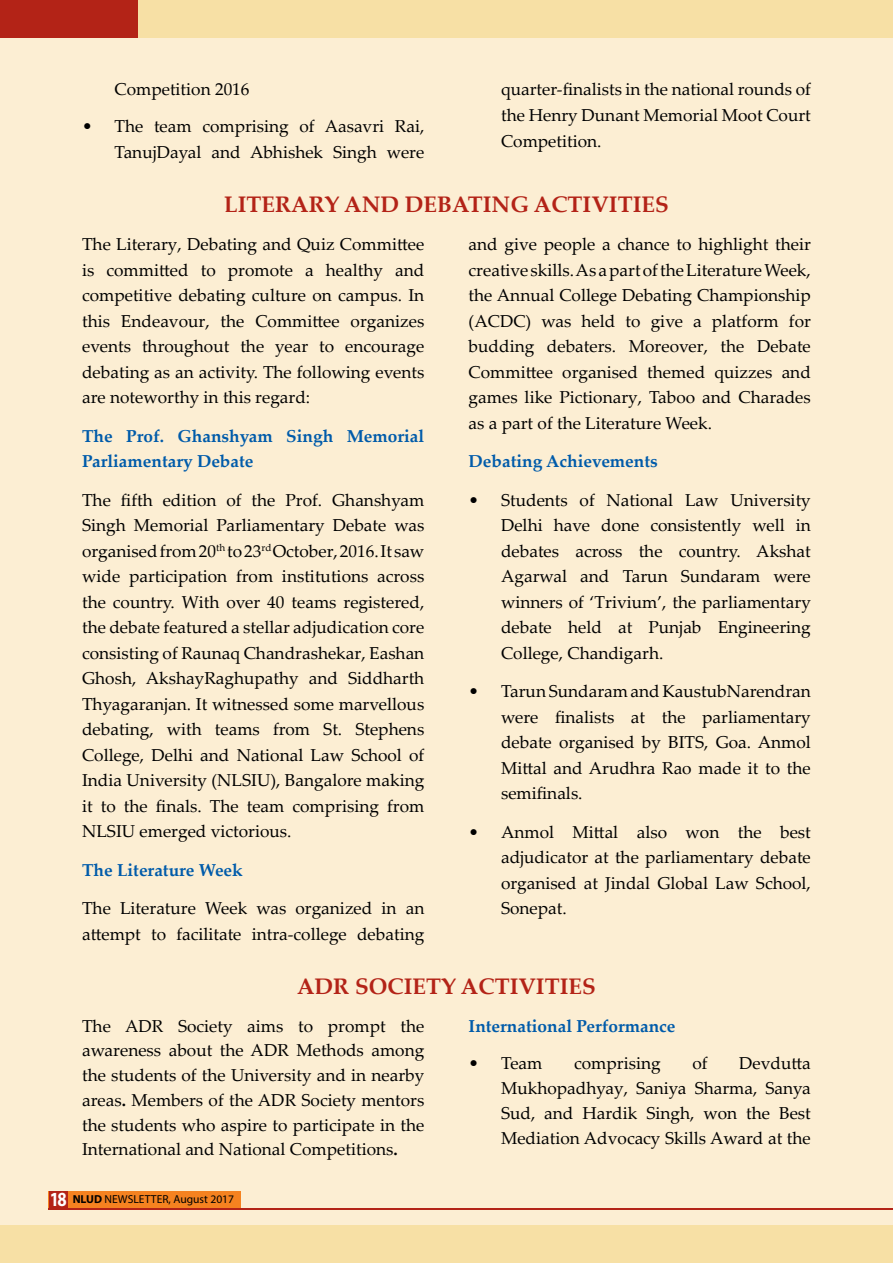
<style>
.page{position:relative;width:893px;height:1263px;background:#fceed3}
.page>*{position:absolute;margin:0;border:0;box-sizing:border-box;transform-origin:0 0}
.t1{font:700 22.5px "Palatino Linotype";color:#b32317}
.t2{font:17.25px/25.5px "Palatino Linotype";color:#000;text-align:justify}
.t3{font:700 17.25px/25.5px "Palatino Linotype";color:#005baa}
.t4{font:11.55px "Myriad Pro";color:#000}
.s1{font-weight:700}
.s2{font-weight:700;font-size:20.1px;color:#fff}
</style>
<div class="page">
<div style="left:49px;top:1191px;width:192px;height:18px;background:#f58220"></div>
<div style="left:0;top:0;width:893px;height:38px;background:#f7e0a5"></div>
<div style="left:0;top:1225px;width:893px;height:38px;background:#f7e0a5"></div>
<div style="left:0;top:0;width:138px;height:38px;background:#b32317"></div>
<hr style="left:49px;top:1208px;width:844px;height:1px;background:#b32317">
<div style="left:49px;top:1191px;width:18px;height:18px;background:#b32317"></div>
<p class="t2" style="left:114px;top:75px;width:137px">Competition 2016</p>
<p class="t2" style="left:82px;top:112px;width:344px;line-height:26.2px;text-align:right">• The team comprising of Aasavri Rai,<br>TanujDayal and Abhishek Singh were</p>
<p class="t2" style="left:501px;top:75px;width:311px;line-height:26.2px">quarter-finalists in the national rounds of the Henry Dunant Memorial Moot Court Competition.</p>
<h1 class="t1" style="left:224px;top:188px;width:446px">LITERARY AND DEBATING ACTIVITIES</h1>
<p class="t2" style="left:82px;top:231px;width:344px">The Literary, Debating and Quiz Committee is committed to promote a healthy and competitive debating culture on campus. In this Endeavour, the Committee organizes events throughout the year to encourage debating as an activity. The following events are noteworthy in this regard:</p>
<p class="t3" style="left:82px;top:423px;width:344px">The Prof. Ghanshyam Singh Memorial<br>Parliamentary Debate</p>
<p class="t2" style="left:82px;top:487px;width:344px">The fifth edition of the Prof. Ghanshyam Singh Memorial Parliamentary Debate was organised from 20<sup>th</sup> to 23<sup>rd</sup> October, 2016. It saw wide participation from institutions across the country. With over 40 teams registered, the debate featured a stellar adjudication core consisting of Raunaq Chandrashekar, Eashan Ghosh, AkshayRaghupathy and Siddharth Thyagaranjan. It witnessed some marvellous debating, with teams from St. Stephens College, Delhi and National Law School of India University (NLSIU), Bangalore making it to the finals. The team comprising from NLSIU emerged victorious.</p>
<p class="t3" style="left:82px;top:857px;width:162px">The Literature Week</p>
<p class="t2" style="left:82px;top:895px;width:344px">The Literature Week was organized in an attempt to facilitate intra-college debating</p>
<p class="t2" style="left:469px;top:231px;width:344px">and give people a chance to highlight their creative skills. As a part of the Literature Week, the Annual College Debating Championship (ACDC) was held to give a platform for budding debaters. Moreover, the Debate Committee organised themed quizzes and games like Pictionary, Taboo and Charades as a part of the Literature Week.</p>
<p class="t3" style="left:469px;top:448px;width:191px">Debating Achievements</p>
<p class="t2" style="left:501px;top:487px;width:311px;text-indent:-32px">• Students of National Law University Delhi have done consistently well in debates across the country. Akshat Agarwal and Tarun Sundaram were winners of ‘Trivium’, the parliamentary debate held at Punjab Engineering College, Chandigarh.</p>
<p class="t2" style="left:501px;top:678px;width:311px;text-indent:-32px">• Tarun Sundaram and KaustubNarendran were finalists at the parliamentary debate organised by BITS, Goa. Anmol Mittal and Arudhra Rao made it to the semifinals.</p>
<p class="t2" style="left:501px;top:819px;width:311px;text-indent:-32px">• Anmol Mittal also won the best adjudicator at the parliamentary debate organised at Jindal Global Law School, Sonepat.</p>
<h1 class="t1" style="left:297px;top:970px;width:300px">ADR SOCIETY ACTIVITIES</h1>
<p class="t2" style="left:82px;top:1013px;width:344px;line-height:24.8px">The ADR Society aims to prompt the awareness about the ADR Methods among the students of the University and in nearby areas<span class="s1">.</span> Members of the ADR Society mentors the students who aspire to participate in the International and National Competitions<span class="s1">.</span></p>
<p class="t3" style="left:469px;top:1012px;width:208px">International Performance</p>
<p class="t2" style="left:469px;top:1050px;width:75px">• Team</p>
<p class="t2" style="left:574px;top:1050px;width:88px">comprising</p>
<p class="t2" style="left:692px;top:1050px;width:17px">of</p>
<p class="t2" style="left:501px;top:1050px;width:311px;line-height:24.8px;text-indent:238px">Devdutta Mukhopadhyay, Saniya Sharma, Sanya Sud, and Hardik Singh, won the Best Mediation Advocacy Skills Award at the</p>
<p class="t4" style="left:50px;top:1192px;width:186px"><span class="s2">18</span> <span class="s1">NLUD</span> NEWSLETTER, August 2017</p>
</div>
